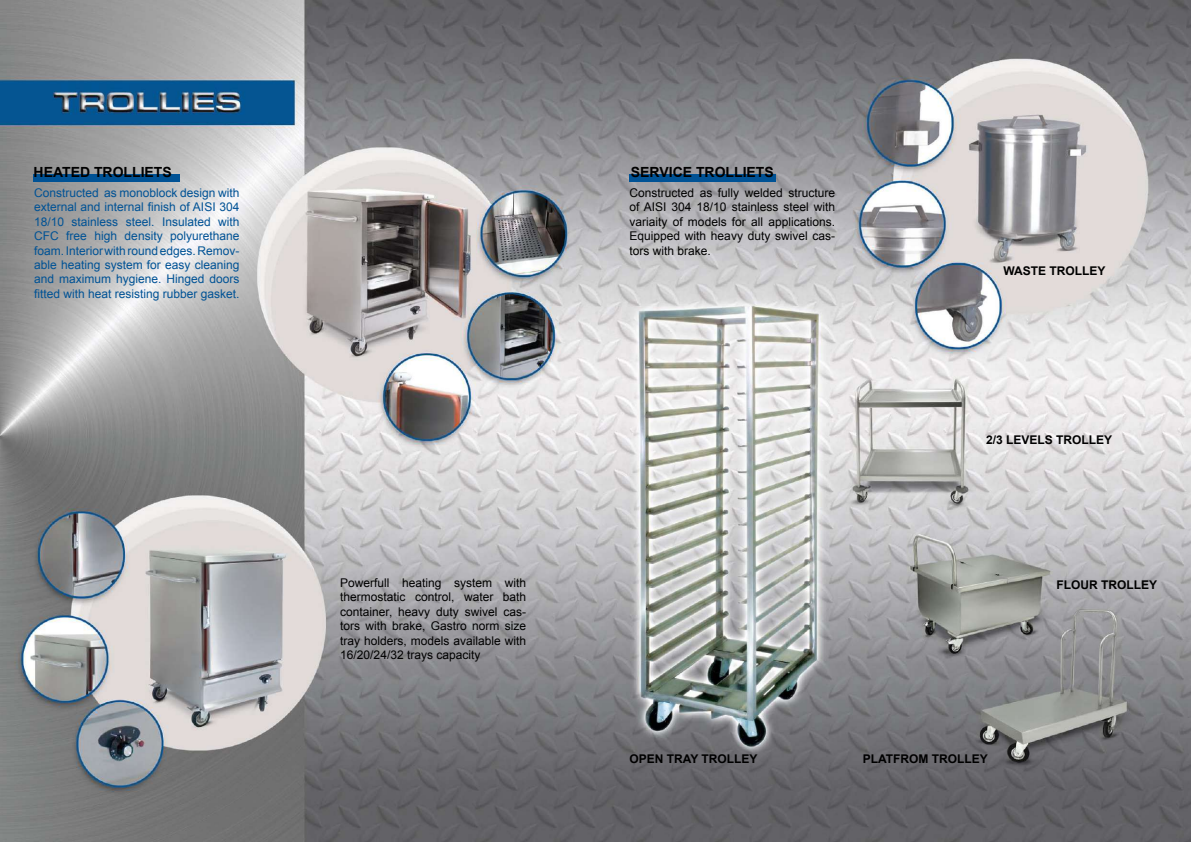
<style>
.page{position:relative;width:1191px;height:842px;background:#fff}
.page>*{position:absolute;margin:0;border:0;box-sizing:border-box;transform-origin:0 0}
.t1{font:700 14px "Arial";color:#000}
.t2{font:12px/14.4px "Arial";color:#000;text-align:justify}
.t3{font:12px/14.4px "Arial";color:#005295;text-align:justify}
.t4{font:700 12px "Arial";color:#000}
</style>
<div class="page">
<img style="left:0;top:0;width:1191px;height:842px">
<div style="left:34px;top:175px;width:146px;height:7px;background:#005295"></div>
<div style="left:629px;top:175px;width:147px;height:7px;background:#005295"></div>
<p class="t1" style="left:34px;top:163px;width:140px">HEATED TROLLIETS</p>
<p class="t1" style="left:631px;top:163px;width:144px">SERVICE TROLLIETS</p>
<p class="t3" style="left:34px;top:186px;width:207px">Constructed as monoblock design with external and internal finish of AISI 304<br>18/10 stainless steel. Insulated with CFC free high density polyurethane foam. Interior with round edges. Remov&shy;able heating system for easy cleaning and maximum hygiene. Hinged doors fitted with heat resisting rubber gasket.</p>
<p class="t2" style="left:629px;top:186px;width:207px">Constructed as fully welded structure of AISI 304 18/10 stainless steel with variaity of models for all applications.<br>Equipped with heavy duty swivel cas&shy;tors with brake.</p>
<p class="t2" style="left:340px;top:576px;width:187px">Powerfull heating system with thermostatic control, water bath container, heavy duty swivel cas&shy;tors with brake, Gastro norm size tray holders, models available with 16/20/24/32 trays capacity</p>
<p class="t4" style="left:1003px;top:262px;width:104px">WASTE TROLLEY</p>
<p class="t4" style="left:986px;top:432px;width:128px">2/3 LEVELS TROLLEY</p>
<p class="t4" style="left:1056px;top:577px;width:102px">FLOUR TROLLEY</p>
<p class="t4" style="left:629px;top:751px;width:130px">OPEN TRAY TROLLEY</p>
<p class="t4" style="left:862px;top:751px;width:127px">PLATFROM TROLLEY</p>
</div>
